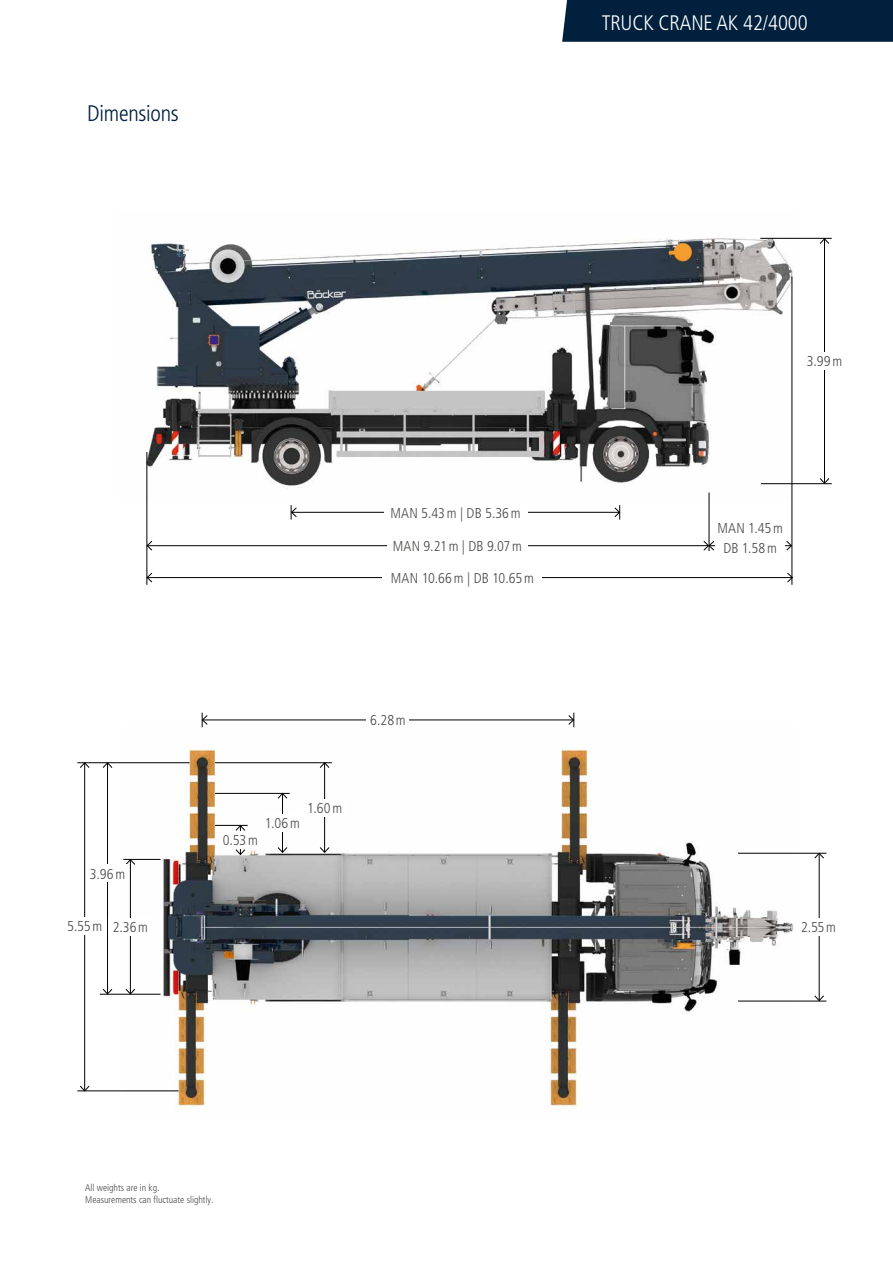
<style>
.page{position:relative;width:893px;height:1263px;background:#fff}
.page>*{position:absolute;margin:0;border:0;box-sizing:border-box;transform-origin:0 0}
.t1{font:300 condensed 22.5px "Frutiger";letter-spacing:-.01em;color:#00203e}
.t2{font:300 condensed 21px "Frutiger";letter-spacing:-.005em;color:#fff}
.t3{font:300 condensed 14.25px/19.5px "Frutiger";letter-spacing:.015em;color:#4a4a49;text-align:center}
.t4{font:300 condensed 9.75px/12px "Frutiger";color:#4a4a49}
</style>
<div class="page">
<div style="left:562px;top:0;width:331px;height:42px;background:#00203e"></div>
<img style="left:146px;top:237px;width:649px;height:262px">
<hr style="left:147px;top:452px;width:1px;height:133px;background:#000">
<hr style="left:792px;top:276px;width:1px;height:309px;background:#000">
<hr style="left:824px;top:239px;width:1px;height:244px;background:#000">
<svg style="left:819px;top:239px;width:10px;height:5px"></svg>
<svg style="left:819px;top:478px;width:10px;height:5px"></svg>
<hr style="left:147px;top:577px;width:645px;height:1px;background:#000">
<svg style="left:147px;top:573px;width:5px;height:10px"></svg>
<svg style="left:787px;top:573px;width:6px;height:10px"></svg>
<hr style="left:292px;top:512px;width:328px;height:1px;background:#000">
<svg style="left:291px;top:505px;width:6px;height:14px"></svg>
<svg style="left:614px;top:505px;width:6px;height:14px"></svg>
<hr style="left:760px;top:238px;width:72px;height:1px;background:#000">
<hr style="left:761px;top:483px;width:71px;height:1px;background:#000">
<div style="left:383px;top:572px;width:159px;height:11px;background:#fff"></div>
<div style="left:800px;top:352px;width:49px;height:17px;background:#fff"></div>
<div style="left:384px;top:507px;width:143px;height:11px;background:#fff"></div>
<img style="left:124px;top:724px;width:672px;height:386px">
<hr style="left:738px;top:1001px;width:88px;height:1px;background:#000">
<hr style="left:738px;top:853px;width:88px;height:1px;background:#000">
<hr style="left:202px;top:720px;width:371px;height:1px;background:#000">
<svg style="left:202px;top:713px;width:6px;height:14px"></svg>
<svg style="left:568px;top:713px;width:7px;height:14px"></svg>
<hr style="left:819px;top:853px;width:1px;height:147px;background:#000">
<svg style="left:814px;top:995px;width:10px;height:6px"></svg>
<svg style="left:814px;top:853px;width:10px;height:6px"></svg>
<div style="left:366px;top:715px;width:43px;height:10px;background:#fff"></div>
<div style="left:798px;top:918px;width:42px;height:17px;background:#fff"></div>
<hr style="left:215px;top:825px;width:33px;height:1px;background:#000">
<hr style="left:215px;top:793px;width:75px;height:1px;background:#000">
<hr style="left:215px;top:762px;width:117px;height:1px;background:#000">
<hr style="left:77px;top:762px;width:113px;height:1px;background:#000">
<hr style="left:77px;top:1090px;width:102px;height:1px;background:#000">
<hr style="left:123px;top:859px;width:37px;height:1px;background:#000">
<hr style="left:100px;top:994px;width:60px;height:1px;background:#000">
<svg style="left:235px;top:825px;width:10px;height:30px"></svg>
<hr style="left:282px;top:793px;width:1px;height:59px;background:#000">
<svg style="left:277px;top:793px;width:10px;height:6px"></svg>
<svg style="left:277px;top:847px;width:10px;height:6px"></svg>
<hr style="left:324px;top:763px;width:1px;height:89px;background:#000">
<svg style="left:320px;top:762px;width:10px;height:6px"></svg>
<svg style="left:320px;top:847px;width:10px;height:6px"></svg>
<hr style="left:84px;top:763px;width:1px;height:328px;background:#000">
<svg style="left:80px;top:762px;width:10px;height:6px"></svg>
<svg style="left:80px;top:1085px;width:10px;height:6px"></svg>
<hr style="left:107px;top:763px;width:1px;height:231px;background:#000">
<svg style="left:103px;top:762px;width:10px;height:6px"></svg>
<svg style="left:103px;top:989px;width:10px;height:5px"></svg>
<hr style="left:130px;top:860px;width:1px;height:134px;background:#000">
<svg style="left:125px;top:859px;width:10px;height:6px"></svg>
<svg style="left:125px;top:988px;width:10px;height:6px"></svg>
<div style="left:219px;top:831px;width:42px;height:17px;background:#fff"></div>
<div style="left:109px;top:918px;width:43px;height:18px;background:#fff"></div>
<div style="left:86px;top:865px;width:43px;height:17px;background:#fff"></div>
<div style="left:63px;top:917px;width:43px;height:17px;background:#fff"></div>
<div style="left:261px;top:814px;width:43px;height:17px;background:#fff"></div>
<div style="left:304px;top:799px;width:42px;height:17px;background:#fff"></div>
<hr style="left:147px;top:545px;width:562px;height:1px;background:#000">
<svg style="left:147px;top:541px;width:5px;height:10px"></svg>
<div style="left:387px;top:540px;width:140px;height:11px;background:#fff"></div>
<hr style="left:709px;top:492px;width:1px;height:59px;background:#000">
<hr style="left:709px;top:545px;width:82px;height:1px;background:#000">
<svg style="left:703px;top:541px;width:11px;height:10px"></svg>
<svg style="left:786px;top:541px;width:6px;height:10px"></svg>
<div style="left:715px;top:514px;width:70px;height:47px;background:#fff"></div>
<h1 class="t1" style="left:87px;top:101px;width:93px">Dimensions</h1>
<h2 class="t2" style="left:602px;top:11px;width:208px">TRUCK CRANE AK 42/4000</h2>
<p class="t3" style="left:90px;top:864px;width:37px">3.96m</p>
<p class="t3" style="left:67px;top:917px;width:36px">5.55m</p>
<p class="t3" style="left:113px;top:918px;width:37px">2.36m</p>
<p class="t3" style="left:390px;top:503px;width:132px">MAN 5.43m | DB 5.36m</p>
<p class="t3" style="left:393px;top:536px;width:131px">MAN 9.21m | DB 9.07m</p>
<p class="t3" style="left:391px;top:568px;width:144px">MAN 10.66m | DB 10.65m</p>
<p class="t3" style="left:370px;top:711px;width:37px">6.28m</p>
<p class="t3" style="left:223px;top:831px;width:37px">0.53m</p>
<p class="t3" style="left:265px;top:814px;width:37px">1.06m</p>
<p class="t3" style="left:307px;top:798px;width:37px">1.60m</p>
<p class="t3" style="left:807px;top:352px;width:37px">3.99m</p>
<p class="t3" style="left:717px;top:519px;width:67px">MAN 1.45m<br>DB 1.58m</p>
<p class="t3" style="left:801px;top:918px;width:36px">2.55m</p>
<p class="t4" style="left:85px;top:1181px;width:130px">All weights are in kg.<br>Measurements can fluctuate slightly.</p>
</div>
